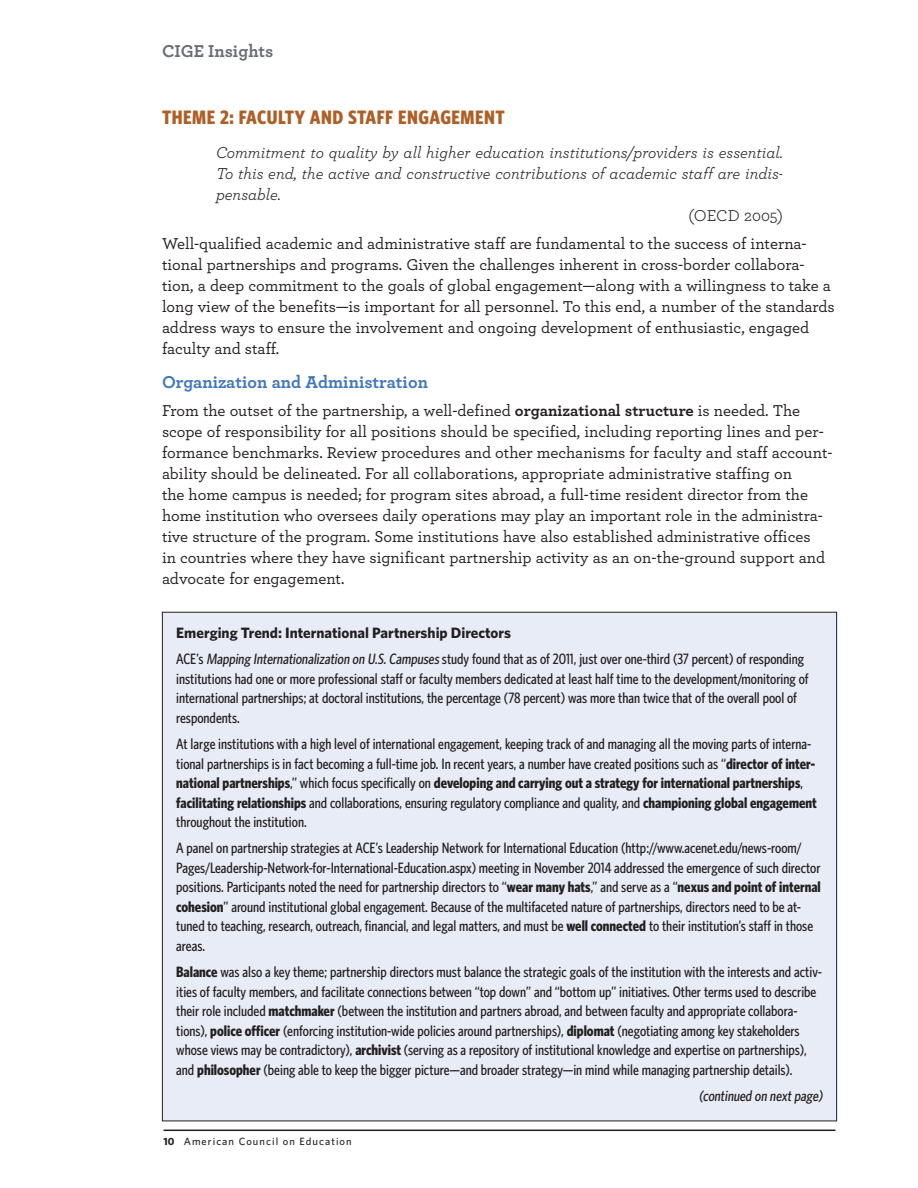
<style>
.page{position:relative;width:918px;height:1188px;background:#fff}
.page>*{position:absolute;margin:0;border:0;box-sizing:border-box;transform-origin:0 0}
.SUBHEAD{font:700 19.5px "Whitney Condensed";letter-spacing:.025em;color:#ae5f26}
.subSUBHEAD{font:700 18px "Archer";color:#4076bb}
.t1{font:700 18px "Archer";color:#686c76}
.body_no_indent{font:500 16.5px/21px "Archer";color:#231f20}
.body_citation{font:italic 16.5px/21px "Archer";color:#231f20;text-align:justify}
.body_citation_source{font:16.5px "Archer";color:#231f20}
.t2{font:500 15px/19.5px "Whitney Condensed";color:#231f20}
.t3{font:500 10.5px "Whitney";letter-spacing:.1em;color:#231f20}
.s1{font-weight:700}
.s2{font-family:"Whitney";font-weight:700}
</style>
<div class="page">
<hr style="left:164px;top:1130px;width:671px;height:1px;background:#231f20">
<div style="left:162px;top:612px;width:675px;height:509px;background:#e8ecf6"></div>
<p class="t1" style="left:162px;top:36px;width:113px">CIGE Insights</p>
<p class="SUBHEAD" style="left:162px;top:104px;width:344px">THEME 2: FACULTY AND STAFF ENGAGEMENT</p>
<p class="body_citation" style="left:216px;top:141px;width:569px">Commitment to quality by all higher education institutions/providers is essential.<br>To this end, the active and constructive contributions of academic staff are indis&shy;pensable.</p>
<p class="body_citation_source" style="left:689px;top:204px;width:96px">(OECD 2005)</p>
<p class="body_no_indent" style="left:162px;top:232px;width:674px">Well-qualified academic and administrative staff are fundamental to the success of interna&shy;tional partnerships and programs. Given the challenges inherent in cross-border collabora&shy;tion, a deep commitment to the goals of global engagement—along with a willingness to take a long view of the benefits—is important for all personnel. To this end, a number of the standards address ways to ensure the involvement and ongoing development of enthusiastic, engaged faculty and staff.</p>
<p class="subSUBHEAD" style="left:162px;top:368px;width:268px">Organization and Administration</p>
<p class="body_no_indent" style="left:162px;top:399px;width:672px">From the outset of the partnership, a well-defined <span class="s1">organizational structure</span> is needed. The scope of responsibility for all positions should be specified, including reporting lines and per&shy;formance benchmarks. Review procedures and other mechanisms for faculty and staff account&shy;ability should be delineated. For all collaborations, appropriate administrative staffing on<br>the home campus is needed; for program sites abroad, a full-time resident director from the home institution who oversees daily operations may play an important role in the administra&shy;tive structure of the program. Some institutions have also established administrative offices<br>in countries where they have significant partnership activity as an on-the-ground support and advocate for engagement.</p>
<p class="t2" style="left:176px;top:619px;width:630px;line-height:26.2px"><span class="s2">Emerging Trend: International Partnership Directors<br></span>ACE’s Mapping Internationalization on U.S.Campuses study found that as of 2011, just over one-third (37 percent) of responding</p>
<p class="t2" style="left:176px;top:668px;width:634px">institutions had one or more professional staff or faculty members dedicated at least half time to the development/monitoring of international partnerships; at doctoral institutions, the percentage (78 percent) was more than twice that of the overall pool of respondents.</p>
<p class="t2" style="left:176px;top:734px;width:642px">At large institutions with a high level of international engagement, keeping track of and managing all the moving parts of interna&shy;tional partnerships is in fact becoming a full-time job. In recent years, a number have created positions such as “<span class="s1">director of inter&shy;national partnerships</span>,” which focus specifically on <span class="s1">developing and carrying out a strategy for international partnerships</span>, <span class="s1">facilitating relationships</span> and collaborations, ensuring regulatory compliance and quality, and <span class="s1">championing global engagement </span>throughout the institution.</p>
<p class="t2" style="left:176px;top:838px;width:646px">A panel on partnership strategies at ACE’s Leadership Network for International Education (http://www.acenet.edu/news-room/ Pages/Leadership-Network-for-International-Education.aspx) meeting in November 2014 addressed the emergence of such director positions. Participants noted the need for partnership directors to “<span class="s1">wear many hats</span>,” and serve as a “<span class="s1">nexus and point of internal cohesion</span>” around institutional global engagement. Because of the multifaceted nature of partnerships, directors need to be at&shy;tuned to teaching, research, outreach, financial, and legal matters, and must be <span class="s1">well connected</span> to their institution’s staff in those areas.</p>
<p class="t2" style="left:176px;top:962px;width:647px"><span class="s1">Balance</span> was also a key theme; partnership directors must balance the strategic goals of the institution with the interests and activ&shy;ities of faculty members, and facilitate connections between “top down” and “bottom up” initiatives. Other terms used to describe their role included <span class="s1">matchmaker</span> (between the institution and partners abroad, and between faculty and appropriate collabora&shy;tions), <span class="s1">police officer</span> (enforcing institution-wide policies around partnerships), <span class="s1">diplomat</span> (negotiating among key stakeholders whose views may be contradictory), <span class="s1">archivist</span> (serving as a repository of institutional knowledge and expertise on partnerships), and <span class="s1">philosopher</span> (being able to keep the bigger picture—and broader strategy—in mind while managing partnership details).</p>
<p class="t2" style="left:699px;top:1085px;width:128px">(continued on nextpage)</p>
<p class="t3" style="left:164px;top:1134px;width:190px"><span class="s1">10</span> American Council on Education</p>
</div>
